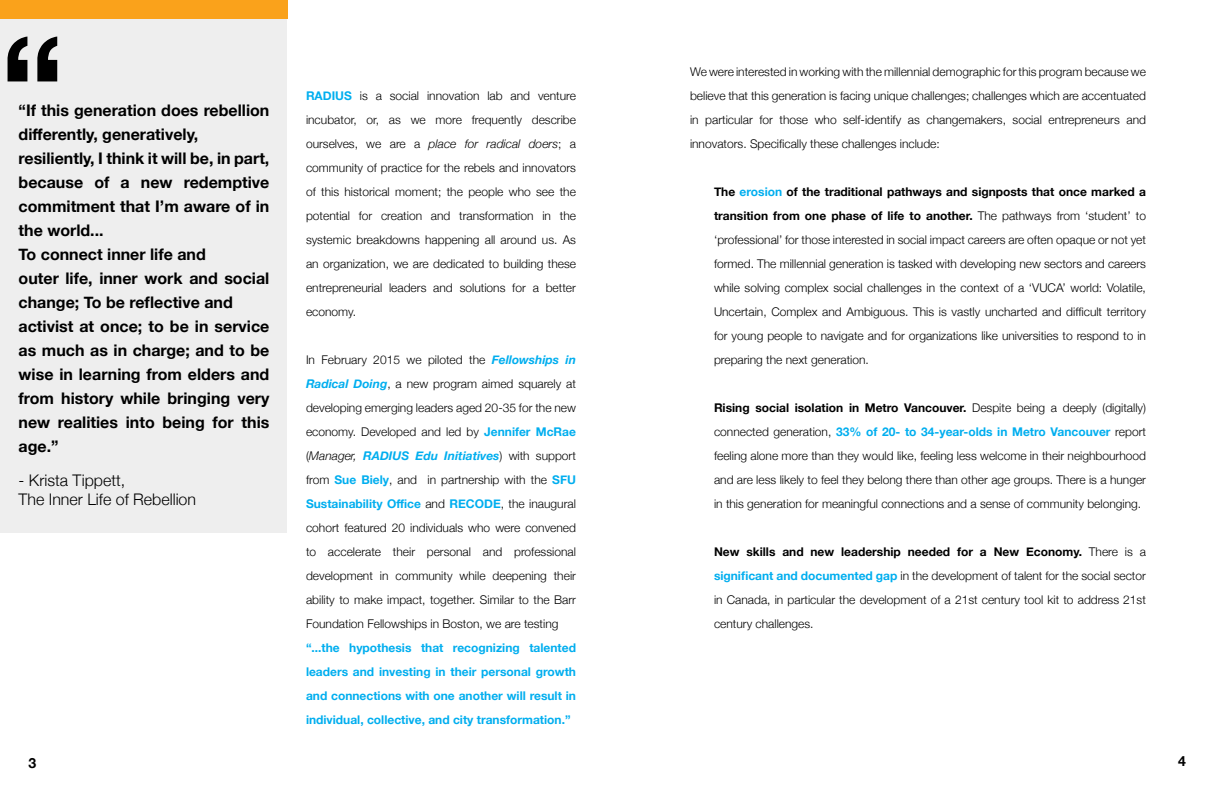
<style>
.page{position:relative;width:1224px;height:792px;background:#fff}
.page>*{position:absolute;margin:0;border:0;box-sizing:border-box;transform-origin:0 0}
.t1{font:700 140px "Helvetica Neue";color:#000}
.t2{font:700 16px/24px "Helvetica Neue";color:#000}
.t3{font:300 16px/19.2px "Helvetica Neue";color:#000}
.t4{font:700 14px "Helvetica Neue";color:#000}
.t5{font:300 12px/24px "Helvetica Neue";color:#000;text-align:justify}
.t6{font:700 12px/24px "Helvetica Neue";color:#00aeef;text-align:justify}
.s1{font-weight:700;color:#00aeef}
.s2{font-style:italic}
.s3{font-weight:700;font-style:italic;color:#00aeef}
.s4{font-weight:700}
</style>
<div class="page">
<div style="left:0;top:0;width:287px;height:533px;background:#eee"></div>
<div style="left:0;top:0;width:288px;height:19px;background:#faa21b"></div>
<h1 class="t1" style="left:0;top:-23px;width:66px">“</h1>
<p class="t2" style="left:19px;top:99px;width:252px">“If this generation does rebellion differently, generatively, resiliently, I think it will be, in part, because of a new redemptive commitment that I’m aware of in the world...<br>To connect inner life and<br>outer life, inner work and social change; To be reflective and activist at once; to be in service as much as in charge; and to be wise in learning from elders and from history while bringing very new realities into being for this age.”</p>
<h2 class="t3" style="left:19px;top:470px;width:179px">- Krista Tippett,<br>The Inner Life of Rebellion</h2>
<p class="t5" style="left:306px;top:83px;width:272px"><span class="s1">RADIUS</span> is a social innovation lab and venture incubator, or, as we more frequently describe ourselves, we are a <span class="s2">place for radical doers</span>; a community of practice for the rebels and innovators of this historical moment; the people who see the potential for creation and transformation in the systemic breakdowns happening all around us. As an organization, we are dedicated to building these entrepreneurial leaders and solutions for a better economy.</p>
<p class="t5" style="left:306px;top:347px;width:272px">In February 2015 we piloted the <span class="s3">Fellowships in Radical Doing</span>, a new program aimed squarely at developing emerging leaders aged 20-35 for the new economy. Developed and led by <span class="s1">Jennifer McRae </span>(<span class="s2">Manager,</span> <span class="s3">RADIUS Edu Initiatives</span>) with support from <span class="s1">Sue Biely</span>, and in partnership with the <span class="s1">SFU Sustainability Office</span> and <span class="s1">RECODE</span>, the inaugural cohort featured 20 individuals who were convened to accelerate their personal and professional development in community while deepening their ability to make impact, together. Similar to the Barr Foundation Fellowships in Boston, we are testing</p>
<p class="t6" style="left:306px;top:636px;width:272px">“...the hypothesis that recognizing talented leaders and investing in their personal growth and connections with one another will result in individual, collective, and city transformation.”</p>
<p class="t5" style="left:690px;top:59px;width:458px">We were interested in working with the millennial demographic for this program because we believe that this generation is facing unique challenges; challenges which are accentuated in particular for those who self-identify as changemakers, social entrepreneurs and innovators. Specifically these challenges include:</p>
<p class="t5" style="left:714px;top:179px;width:434px"><span class="s4">The</span> <span class="s1">erosion</span> <span class="s4">of the traditional pathways and signposts that once marked a transition from one phase of life to another.</span> The pathways from ‘student’ to ‘professional’ for those interested in social impact careers are often opaque or not yet formed. The millennial generation is tasked with developing new sectors and careers while solving complex social challenges in the context of a ‘VUCA’ world: Volatile, Uncertain, Complex and Ambiguous. This is vastly uncharted and difficult territory for young people to navigate and for organizations like universities to respond to in preparing the next generation.</p>
<p class="t5" style="left:714px;top:395px;width:434px"><span class="s4">Rising social isolation in Metro Vancouver.</span> Despite being a deeply (digitally) connected generation, <span class="s1">33% of 20- to 34-year-olds in Metro Vancouver</span> report feeling alone more than they would like, feeling less welcome in their neighbourhood and are less likely to feel they belong there than other age groups. There is a hunger in this generation for meaningful connections and a sense of community belonging.</p>
<p class="t5" style="left:714px;top:539px;width:434px"><span class="s4">New skills and new leadership needed for a New Economy.</span> There is a <span class="s1">significant and documented gap</span> in the development of talent for the social sector in Canada, in particular the development of a 21st century tool kit to address 21st century challenges.</p>
<p class="t4" style="left:29px;top:752px;width:9px">3</p>
<p class="t4" style="left:1178px;top:750px;width:9px">4</p>
</div>
